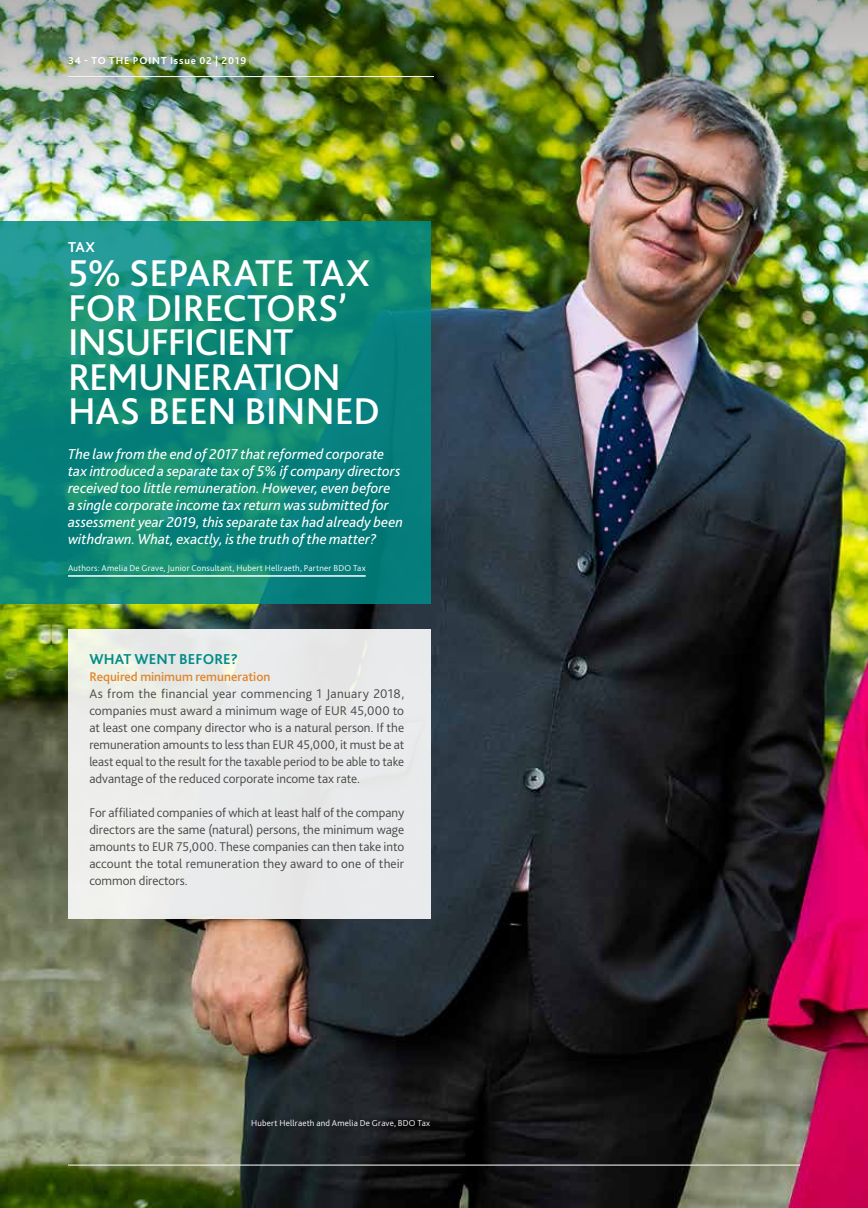
<style>
.page{position:relative;width:868px;height:1208px;background:#fff}
.page>*{position:absolute;margin:0;border:0;box-sizing:border-box;transform-origin:0 0}
.t1{font:500 39px/34.5px "Bliss 2";letter-spacing:-.015em;color:#fff}
.t2{font:italic 15px/17px "Bliss 2";letter-spacing:.005em;color:#fff}
.t3{font:700 15px "Bliss 2";letter-spacing:.01em;color:#008b88}
.t4{font:700 15px "Bliss 2";color:#fff}
.t5{font:300 13.2px/17px "Bliss 2";color:#494643;text-align:justify}
.t6{font:500 13.2px "Bliss 2";color:#e1852a}
.t7{font:700 10.5px "Bliss 2";letter-spacing:.08em;color:#fff}
.t8{font:300 9px "Bliss 2";letter-spacing:.02em;color:#fff}
</style>
<div class="page">
<img style="left:0;top:230px;width:867px;height:978px">
<svg style="left:0;top:230px;width:430px;height:374px;background:#0f8879"></svg>
<img style="left:0;top:0;width:867px;height:230px">
<div style="left:68px;top:629px;width:362px;height:289px;background:#e9ebeb"></div>
<hr style="left:867px;top:0;width:1px;height:213px;background:#008b88">
<hr style="left:68px;top:575px;width:297px;height:2px;background:#fff">
<hr style="left:68px;top:1164px;width:731px;height:1px;background:#fff">
<hr style="left:68px;top:76px;width:366px;height:1px;background:#fff">
<p class="t7" style="left:68px;top:54px;width:180px">34 - TO THE POINT Issue 02 | 2019</p>
<p class="t4" style="left:68px;top:237px;width:28px">TAX</p>
<h1 class="t1" style="left:68px;top:255px;width:313px">5% SEPARATE TAX<br>FOR DIRECTORS’<br>INSUFFICIENT<br>REMUNERATION<br>HAS BEEN BINNED</h1>
<p class="t2" style="left:68px;top:445px;width:336px">The law from the end of 2017 that reformed corporate tax introduced a separate tax of 5% if company directors received too little remuneration. However, even before<br>a single corporate income tax return was submitted for assessment year 2019, this separate tax had already been withdrawn. What, exactly, is the truth of the matter?</p>
<p class="t8" style="left:68px;top:563px;width:299px">Authors: Amelia De Grave, Junior Consultant, Hubert Hellraeth, Partner BDO Tax</p>
<p class="t3" style="left:89px;top:649px;width:150px">WHAT WENT BEFORE?</p>
<p class="t6" style="left:89px;top:668px;width:182px">Required minimum remuneration</p>
<p class="t5" style="left:89px;top:684px;width:316px">As from the financial year commencing 1 January 2018, companies must award a minimum wage of EUR 45,000 to at least one company director who is a natural person. If the remuneration amounts to less than EUR 45,000, it must be at least equal to the result for the taxable period to be able to take advantage of the reduced corporate income tax rate.</p>
<p class="t5" style="left:89px;top:803px;width:316px">For affiliated companies of which at least half of the company directors are the same (natural) persons, the minimum wage amounts to EUR 75,000. These companies can then take into account the total remuneration they award to one of their common directors.</p>
<p class="t8" style="left:251px;top:1117px;width:180px">Hubert Hellraeth and Amelia De Grave, BDO Tax</p>
</div>
